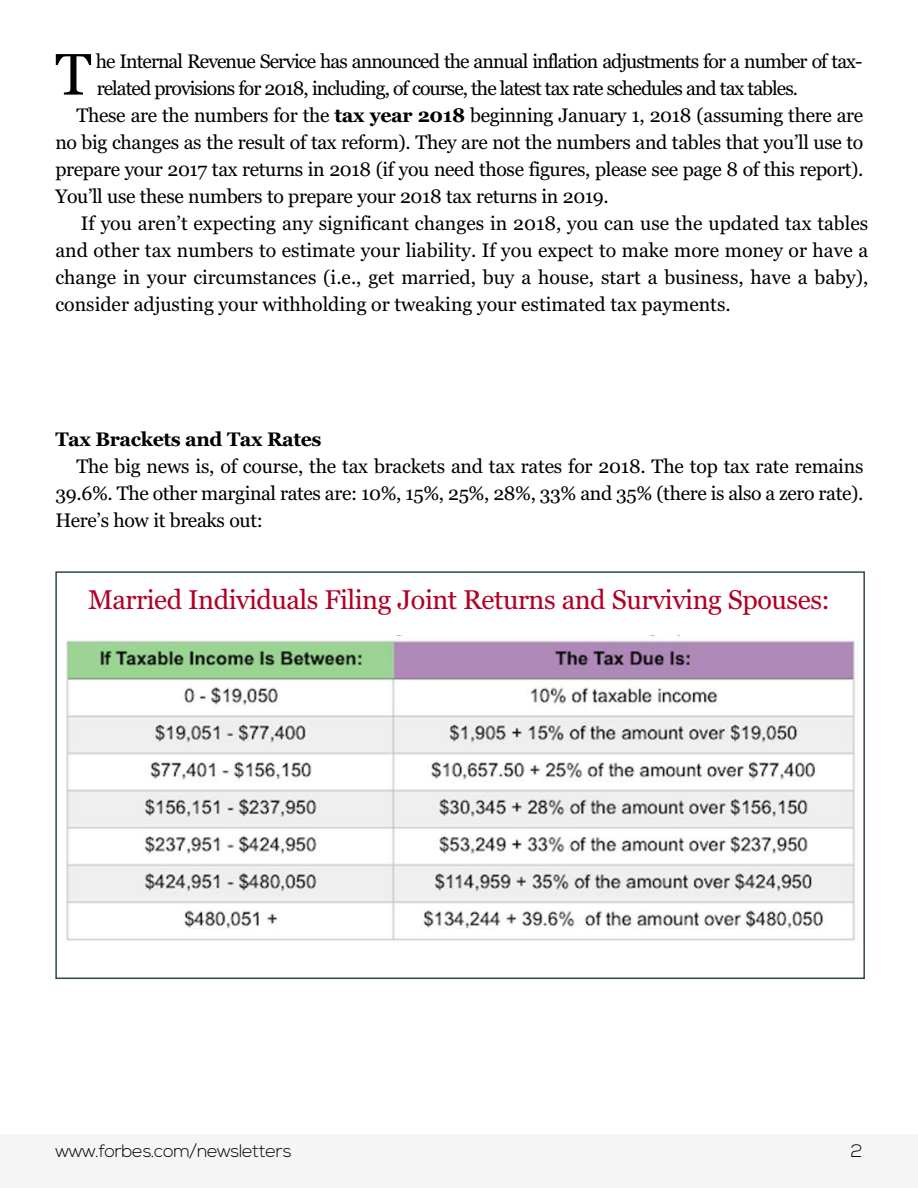
<style>
.page{position:relative;width:918px;height:1188px;background:#fff}
.page>*{position:absolute;margin:0;border:0;box-sizing:border-box;transform-origin:0 0}
.t1{font:58.35px "Georgia";color:#000}
.t2{font:27px "Georgia";letter-spacing:-.02em;color:#b20025}
.t3{font:19.5px/27px "Georgia";letter-spacing:-.02em;color:#000;text-align:justify}
.t4{font:19.5px "Georgia";color:#000}
.t5{font:19.5px "Georgia";letter-spacing:-.05em;color:#000}
.t6{font:700 19.5px "Georgia";letter-spacing:-.02em;color:#000}
.t7{font:300 18px "Nexa";letter-spacing:-.02em;color:#000}
.s1{font-weight:700}
</style>
<div class="page">
<div style="left:0;top:1134px;width:918px;height:54px;background:#f5f5f5"></div>
<div style="left:55px;top:571px;width:810px;height:408px;border:2px solid #2e4749"></div>
<img style="left:60px;top:635px;width:795px;height:306px">
<h1 class="t1" style="left:55px;top:40px;width:38px">T</h1>
<p class="t5" style="left:96px;top:49px;width:768px">he Internal Revenue Service has announced the annual inflation adjustments for a number of tax-</p>
<p class="t5" style="left:97px;top:76px;width:703px">related provisions for 2018, including, of course, the latest tax rate schedules and tax tables.</p>
<p class="t3" style="left:76px;top:101px;width:788px">These are the numbers for the <span class="s1">tax year 2018</span> beginning January 1, 2018 (assuming there are</p>
<p class="t3" style="left:55px;top:128px;width:810px">no big changes as the result of tax reform). They are not the numbers and tables that you’ll use to</p>
<p class="t3" style="left:55px;top:155px;width:809px">prepare your 2017 tax returns in 2018 (if you need those figures, please see page 8 of this report).</p>
<p class="t3" style="left:55px;top:182px;width:555px">You’ll use these numbers to prepare your 2018 tax returns in 2019.</p>
<p class="t4" style="left:81px;top:211px;width:789px">If you aren’t expecting any significant changes in 2018, you can use the updated tax tables</p>
<p class="t4" style="left:55px;top:239px;width:814px">and other tax numbers to estimate your liability. If you expect to make more money or have a</p>
<p class="t4" style="left:55px;top:266px;width:814px">change in your circumstances (i.e., get married, buy a house, start a business, have a baby),</p>
<p class="t4" style="left:55px;top:293px;width:677px">consider adjusting your withholding or tweaking your estimated tax payments.</p>
<p class="t6" style="left:55px;top:428px;width:268px">Tax Brackets and Tax Rates</p>
<p class="t3" style="left:55px;top:452px;width:810px;text-indent:21px">The big news is, of course, the tax brackets and tax rates for 2018. The top tax rate remains 39.6%. The other marginal rates are: 10%, 15%, 25%, 28%, 33% and 35% (there is also a zero rate).<br>Here’s how it breaks out:</p>
<h2 class="t2" style="left:88px;top:584px;width:744px">Married Individuals Filing Joint Returns and Surviving Spouses:</h2>
<p class="t7" style="left:55px;top:1144px;width:238px">www.forbes.com/newsletters</p>
<p class="t7" style="left:851px;top:1144px;width:13px">2</p>
</div>
